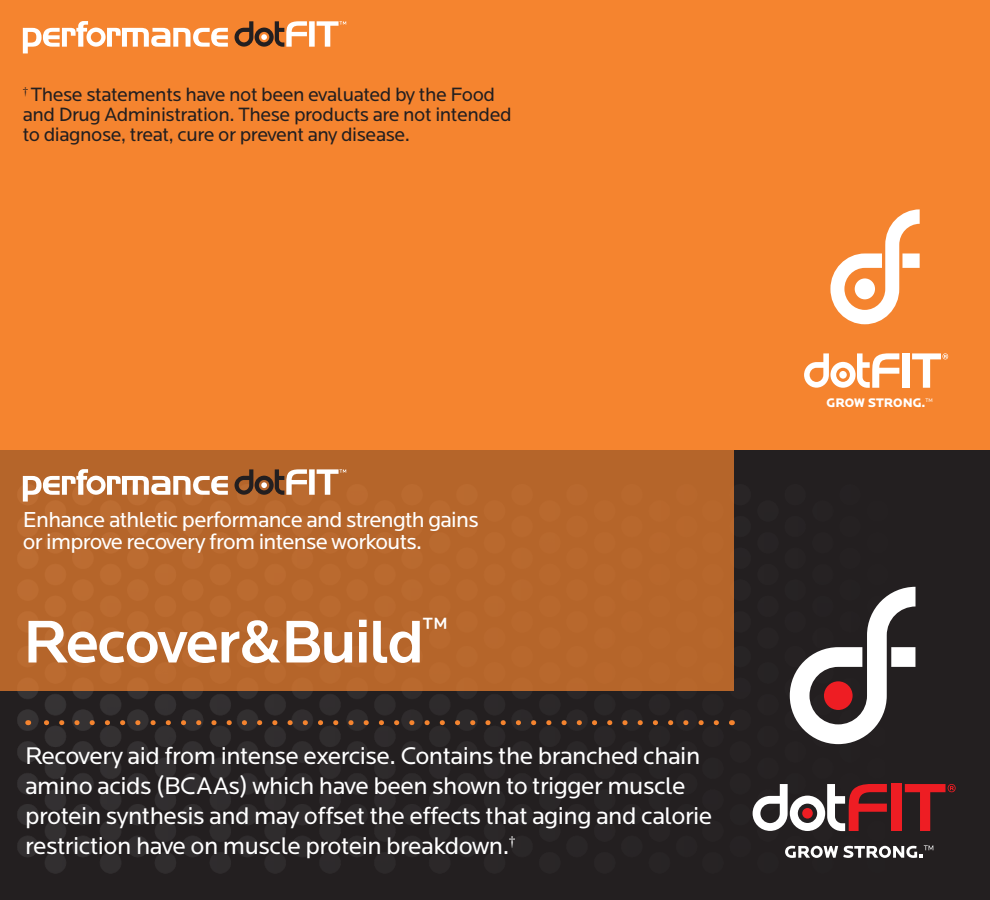
<style>
.page{position:relative;width:990px;height:900px;background:#fff}
.page>*{position:absolute;margin:0;border:0;box-sizing:border-box;transform-origin:0 0}
.t1{font:500 62.5px "Locator";letter-spacing:-.03em;color:#fff}
.t2{font:25px/30px "Locator";letter-spacing:-.02em;color:#fff}
.t3{font:22.5px/22.5px "Locator";letter-spacing:-.03em;color:#fff}
.t4{font:20px/20px "Locator";letter-spacing:-.02em;color:#231f20}
.t5{font:900 13px "Locator";color:#fff}
.t6{font:5.25px "Locator";color:#fff}
</style>
<div class="page">
<div style="left:734px;top:450px;width:256px;height:450px;background:#231f20"></div>
<img style="left:0;top:462px;width:938px;height:438px">
<div style="left:0;top:450px;width:734px;height:240px;background:#b5652a"></div>
<svg style="left:35px;top:720px;width:681px;height:5px;background:#5b3b27"></svg>
<div style="left:0;top:0;width:990px;height:450px;background:#f5842f"></div>
<svg style="left:235px;top:469px;width:111px;height:26px"></svg>
<svg style="left:23px;top:469px;width:205px;height:33px"></svg>
<svg style="left:235px;top:21px;width:111px;height:26px"></svg>
<svg style="left:23px;top:21px;width:205px;height:32px"></svg>
<svg style="left:830px;top:209px;width:90px;height:115px"></svg>
<svg style="left:804px;top:353px;width:95px;height:35px"></svg>
<div style="left:902px;top:353px;width:8px;height:35px;background:#fff"></div>
<div style="left:839px;top:371px;width:8px;height:8px;background:#fff;border-radius:50%"></div>
<svg style="left:912px;top:353px;width:36px;height:35px"></svg>
<svg style="left:790px;top:587px;width:126px;height:157px"></svg>
<svg style="left:753px;top:784px;width:134px;height:47px"></svg>
<div style="left:891px;top:784px;width:10px;height:47px;background:#ee1d23"></div>
<div style="left:802px;top:808px;width:11px;height:11px;background:#ee1d23;border-radius:50%"></div>
<svg style="left:905px;top:784px;width:51px;height:47px;background:#631e20"></svg>
<svg style="left:785px;top:845px;width:148px;height:13px"></svg>
<p class="t4" style="left:23px;top:85px;width:490px"><sup>†</sup> These statements have not been evaluated by the Food and Drug Administration. These products are not intended to diagnose, treat, cure or prevent any disease.</p>
<p class="t3" style="left:23px;top:509px;width:457px">Enhance athletic performance and strength gains or improve recovery from intense workouts.</p>
<h1 class="t1" style="left:23px;top:607px;width:427px">Recover&amp;Build<sup>™</sup></h1>
<p class="t2" style="left:25px;top:742px;width:689px">Recovery aid from intense exercise. Contains the branched chain amino acids (BCAAs) which have been shown to trigger muscle protein synthesis and may offset the effects that aging and calorie restriction have on muscle protein breakdown.<sup>†</sup></p>
<p class="t5" style="left:827px;top:395px;width:100px">GROW STRONG.</p>
<p class="t6" style="left:925px;top:397px;width:9px">TM</p>
</div>
